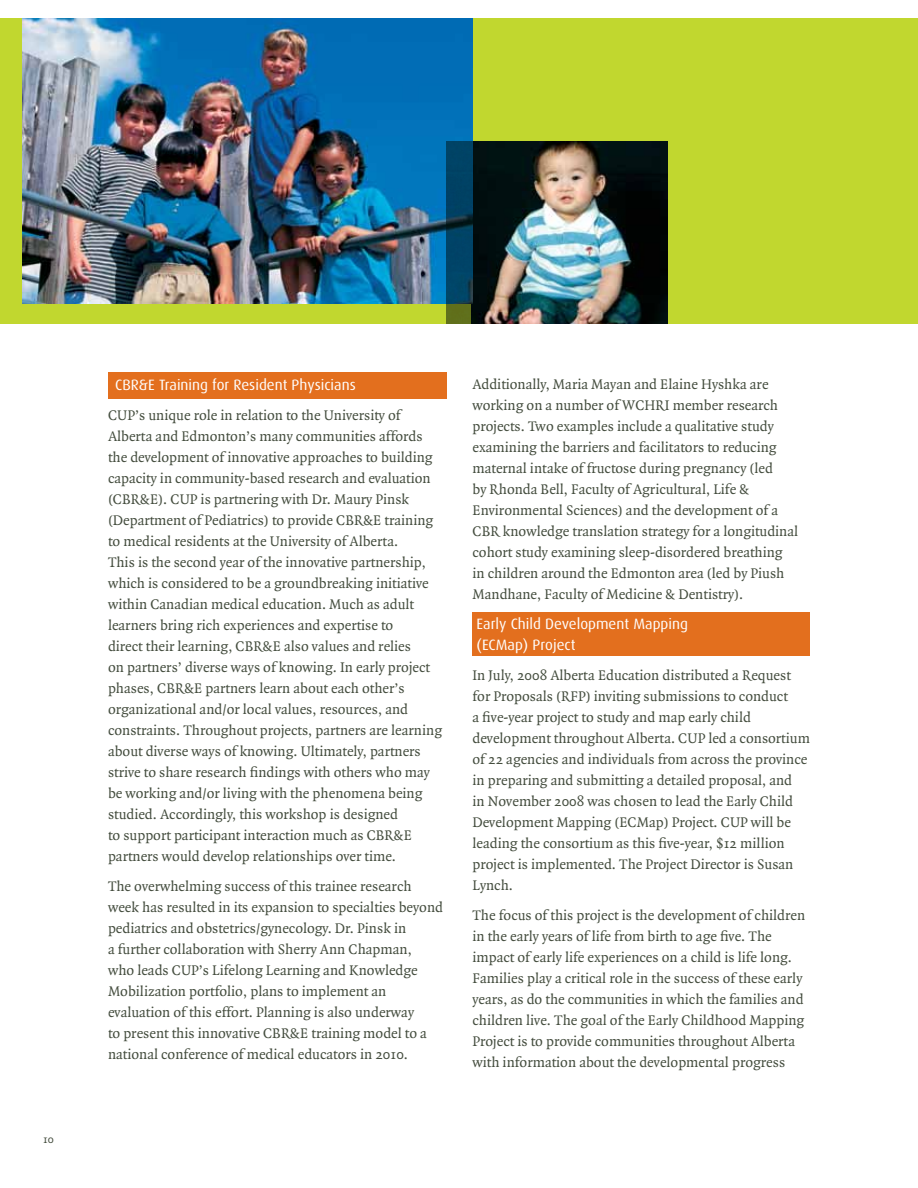
<style>
.page{position:relative;width:918px;height:1188px;background:#fff}
.page>*{position:absolute;margin:0;border:0;box-sizing:border-box;transform-origin:0 0}
.t1{font:15px/21px "Quadraat";color:#444d3e}
.t2{font:15px/21px "Dax";color:#fff}
.t3{font:12px "Quadraat";color:#444d3e}
</style>
<div class="page">
<div style="left:0;top:18px;width:918px;height:305px;background:#c1d72f"></div>
<img style="left:446px;top:141px;width:221px;height:182px">
<div style="left:108px;top:372px;width:338px;height:26px;background:#e36f1e"></div>
<div style="left:472px;top:612px;width:338px;height:44px;background:#e36f1e"></div>
<img style="left:22px;top:18px;width:450px;height:286px">
<p class="t3" style="left:43px;top:1133px;width:12px">10</p>
<p class="t2" style="left:115px;top:374px;width:242px">CBR&amp;E Training for Resident Physicians</p>
<p class="t1" style="left:108px;top:405px;width:336px">CUP’s unique role in relation to the University of Alberta and Edmonton’s many communities affords the development of innovative approaches to building capacity in community-based research and evaluation (CBR&amp;E). CUP is partnering with Dr. Maury Pinsk (Department of Pediatrics) to provide CBR&amp;E training to medical residents at the University of Alberta.<br>This is the second year of the innovative partnership, which is considered to be a groundbreaking initiative within Canadian medical education. Much as adult learners bring rich experiences and expertise to<br>direct their learning, CBR&amp;E also values and relies<br>on partners’ diverse ways of knowing. In early project phases, CBR&amp;E partners learn about each other’s organizational and/or local values, resources, and constraints. Throughout projects, partners are learning about diverse ways of knowing. Ultimately, partners strive to share research findings with others who may be working and/or living with the phenomena being studied. Accordingly, this workshop is designed<br>to support participant interaction much as CBR&amp;E partners would develop relationships over time.</p>
<p class="t1" style="left:108px;top:876px;width:337px">The overwhelming success of this trainee research week has resulted in its expansion to specialties beyond pediatrics and obstetrics/gynecology. Dr. Pinsk in<br>a further collaboration with Sherry Ann Chapman,<br>who leads CUP’s Lifelong Learning and Knowledge Mobilization portfolio, plans to implement an evaluation of this effort. Planning is also underway<br>to present this innovative CBR&amp;E training model to a national conference of medical educators in 2010.</p>
<p class="t1" style="left:472px;top:374px;width:327px">Additionally, Maria Mayan and Elaine Hyshka are working on a number of WCHRI member research projects. Two examples include a qualitative study examining the barriers and facilitators to reducing maternal intake of fructose during pregnancy (led<br>by Rhonda Bell, Faculty of Agricultural, Life &amp; Environmental Sciences) and the development of a CBR knowledge translation strategy for a longitudinal cohort study examining sleep-disordered breathing in children around the Edmonton area (led by Piush Mandhane, Faculty of Medicine &amp; Dentistry).</p>
<p class="t2" style="left:477px;top:614px;width:213px">Early Child Development Mapping (ECMap) Project</p>
<p class="t1" style="left:472px;top:665px;width:339px">In July, 2008 Alberta Education distributed a Request for Proposals (RFP) inviting submissions to conduct<br>a five-year project to study and map early child development throughout Alberta. CUP led a consortium of 22 agencies and individuals from across the province in preparing and submitting a detailed proposal, and<br>in November 2008 was chosen to lead the Early Child Development Mapping (ECMap) Project. CUP will be leading the consortium as this five-year, $12 million project is implemented. The Project Director is Susan Lynch.</p>
<p class="t1" style="left:472px;top:905px;width:334px">The focus of this project is the development of children in the early years of life from birth to age five. The impact of early life experiences on a child is life long.<br>Families play a critical role in the success of these early years, as do the communities in which the families and children live. The goal of the Early Childhood Mapping Project is to provide communities throughout Alberta with information about the developmental progress</p>
</div>
